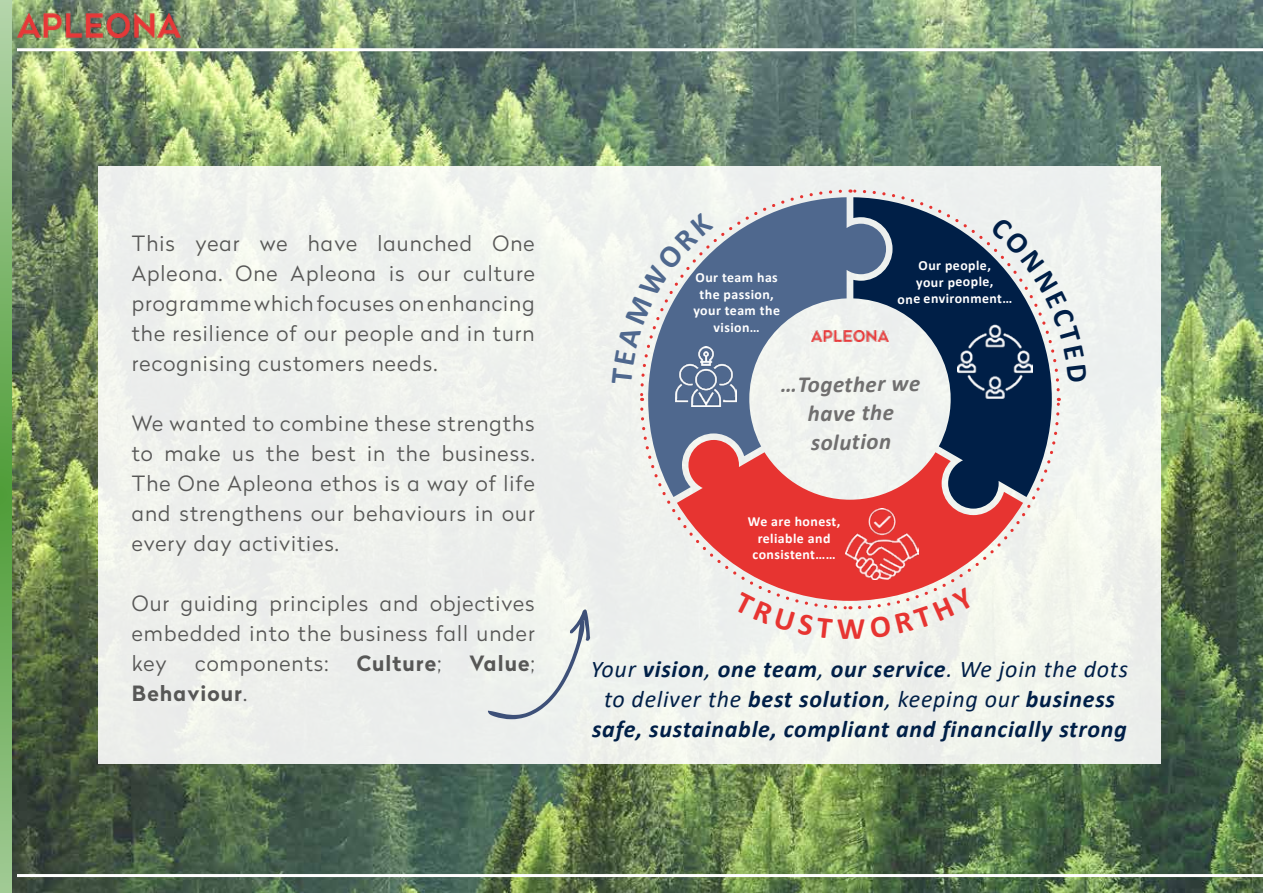
<style>
.page{position:relative;width:1263px;height:893px;background:#fff}
.page>*{position:absolute;margin:0;border:0;box-sizing:border-box;transform-origin:0 0}
.t1{font:700 31.05px "Calibri";color:#e73431}
.t2{font:italic 700 24px/30px "Calibri";letter-spacing:.03em;color:#001f47;text-align:center}
.t3{font:italic 700 22.95px/29px "Calibri";color:#706f6f;text-align:center}
.t4{font:300 21px/30px "Radikal";letter-spacing:.05em;color:#575756;text-align:justify}
.t5{font:700 21px "Radikal";letter-spacing:.05em;color:#575756}
.t6{font:700 13.95px/16.6px "Calibri";letter-spacing:.03em;color:#fff;text-align:center}
.s1{font-weight:300}
.s2{font-weight:400}
</style>
<div class="page">
<svg style="left:0;top:0;width:12px;height:893px;background:#7db66c"></svg>
<img style="left:12px;top:0;width:1251px;height:893px">
<hr style="left:17px;top:48px;width:1246px;height:3px;background:#fff">
<img style="left:17px;top:14px;width:164px;height:23px">
<hr style="left:17px;top:874px;width:1246px;height:3px;background:#fff">
<div style="left:99px;top:166px;width:1062px;height:597px;background:#eef1ed"></div>
<svg style="left:488px;top:609px;width:102px;height:110px"></svg>
<svg style="left:611px;top:188px;width:476px;height:450px"></svg>
<p class="t4" style="left:132px;top:228px;width:404px">This year we have launched One Apleona. One Apleona is our culture programme which focuses on enhancing the resilience of our people and in turn recognising customers needs.</p>
<p class="t4" style="left:132px;top:408px;width:404px">We wanted to combine these strengths to make us the best in the business.<br>The One Apleona ethos is a way of life and strengthens our behaviours in our every day activities.</p>
<p class="t4" style="left:132px;top:588px;width:404px">Our guiding principles and objectives embedded into the business fall under key</p>
<p class="t4" style="left:195px;top:648px;width:135px">components:</p>
<p class="t5" style="left:357px;top:648px;width:86px">Culture<span class="s1">;</span></p>
<p class="t5" style="left:470px;top:648px;width:67px">Value<span class="s1">;</span></p>
<p class="t5" style="left:132px;top:678px;width:117px">Behaviour<span class="s1">.</span></p>
<p class="t6" style="left:693px;top:269px;width:88px">Our team has the passion, your team the vision…</p>
<p class="t6" style="left:898px;top:257px;width:116px">Our people,<br>your people,<br>one environment…</p>
<p class="t3" style="left:780px;top:370px;width:141px;rotate:-1deg">…Together we have the solution</p>
<p class="t6" style="left:748px;top:513px;width:94px">We are honest, reliable and consistent……</p>
<h1 class="t1" style="left:837px;top:607px;width:30px">W</h1>
<p class="t2" style="left:591px;top:654px;width:539px"><span class="s2">Your</span> vision<span class="s2">,</span> one team<span class="s2">,</span> our service<span class="s2">. We join the dots to deliver the</span> best solution<span class="s2">, keeping our</span> business safe, sustainable, compliant and financially strong</p>
</div>
